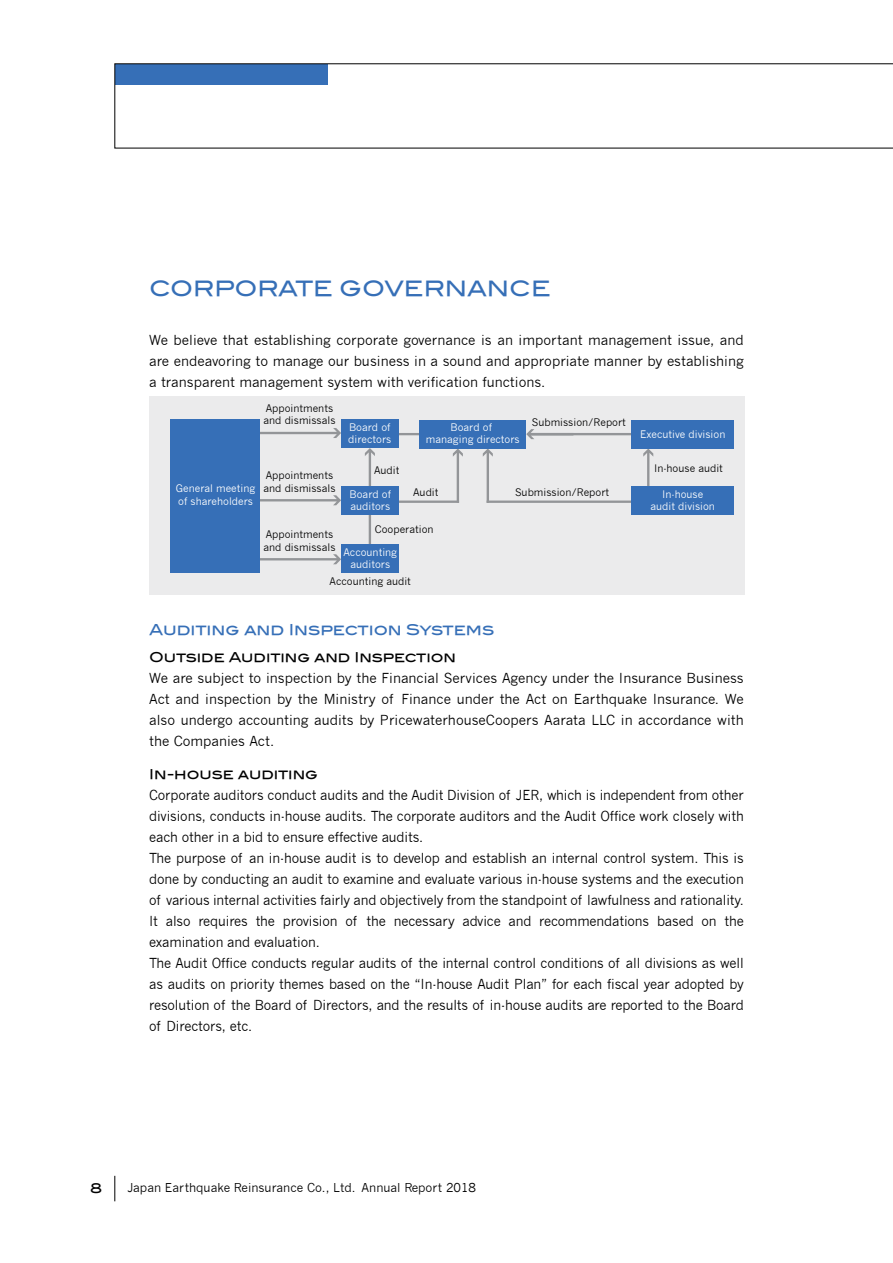
<style>
.page{position:relative;width:893px;height:1263px;background:#fff}
.page>*{position:absolute;margin:0;border:0;box-sizing:border-box;transform-origin:0 0}
.t1{font:21px "Blair Md ITCTT Medium";color:#366fb7}
.t2{font:15px "Blair Md ITCTT Medium";color:#366fb7}
.t3{font:13.5px/21px "News Gothic";letter-spacing:-.01em;color:#000;text-align:justify}
.t4{font:13.5px "Blair Md ITCTT Medium";color:#000}
.t5{font:12px "News Gothic";color:#000}
.t6{font:10.2px/12.1px "News Gothic";color:#000}
.t7{font:10.2px/12.1px "News Gothic";color:#fff}
</style>
<div class="page">
<svg style="left:114px;top:1176px;width:1px;height:25px"></svg>
<svg style="left:114px;top:63px;width:779px;height:85px"></svg>
<div style="left:149px;top:396px;width:595px;height:198px;background:#ebebec"></div>
<svg style="left:260px;top:428px;width:81px;height:10px"></svg>
<svg style="left:526px;top:429px;width:105px;height:10px"></svg>
<svg style="left:453px;top:449px;width:10px;height:53px"></svg>
<svg style="left:483px;top:449px;width:10px;height:54px"></svg>
<svg style="left:643px;top:449px;width:10px;height:37px"></svg>
<svg style="left:260px;top:495px;width:81px;height:10px"></svg>
<svg style="left:260px;top:554px;width:81px;height:10px"></svg>
<svg style="left:365px;top:448px;width:10px;height:96px"></svg>
<hr style="left:397px;top:433px;width:50px;height:2px;background:#939598">
<hr style="left:390px;top:500px;width:69px;height:3px;background:#939598">
<hr style="left:487px;top:500px;width:154px;height:3px;background:#939598">
<div style="left:170px;top:419px;width:90px;height:153px;background:#366fb7"></div>
<div style="left:341px;top:419px;width:58px;height:29px;background:#366fb7"></div>
<div style="left:341px;top:544px;width:58px;height:29px;background:#366fb7"></div>
<div style="left:341px;top:486px;width:58px;height:29px;background:#366fb7"></div>
<div style="left:419px;top:420px;width:107px;height:29px;background:#366fb7"></div>
<div style="left:631px;top:420px;width:103px;height:29px;background:#366fb7"></div>
<div style="left:631px;top:486px;width:103px;height:29px;background:#366fb7"></div>
<h1 class="t1" style="left:149px;top:276px;width:403px">CORPORATE GOVERNANCE</h1>
<p class="t3" style="left:149px;top:329px;width:596px">We believe that establishing corporate governance is an important management issue, and are endeavoring to manage our business in a sound and appropriate manner by establishing a transparent management system with verification functions.</p>
<p class="t7" style="left:176px;top:483px;width:81px">General meeting of shareholders</p>
<p class="t6" style="left:263px;top:402px;width:74px">Appointments and dismissals</p>
<p class="t6" style="left:263px;top:470px;width:74px">Appointments and dismissals</p>
<p class="t6" style="left:263px;top:528px;width:74px">Appointments and dismissals</p>
<p class="t7" style="left:348px;top:421px;width:45px">Board of directors</p>
<p class="t6" style="left:374px;top:464px;width:27px">Audit</p>
<p class="t7" style="left:426px;top:421px;width:95px;text-align:center">Board of<br>managing directors</p>
<p class="t6" style="left:532px;top:416px;width:96px">Submission/Report</p>
<p class="t7" style="left:640px;top:428px;width:87px">Executive division</p>
<p class="t6" style="left:654px;top:462px;width:70px">In-house audit</p>
<p class="t6" style="left:515px;top:486px;width:96px">Submission/Report</p>
<p class="t6" style="left:413px;top:486px;width:27px">Audit</p>
<p class="t7" style="left:350px;top:488px;width:43px">Board of auditors</p>
<p class="t7" style="left:650px;top:488px;width:66px;text-align:center">In-house audit division</p>
<p class="t6" style="left:375px;top:523px;width:60px">Cooperation</p>
<p class="t7" style="left:343px;top:546px;width:55px;text-align:center">Accounting auditors</p>
<p class="t6" style="left:330px;top:575px;width:83px">Accounting audit</p>
<p class="t2" style="left:149px;top:620px;width:347px">Auditing and Inspection Systems</p>
<p class="t4" style="left:149px;top:649px;width:308px">Outside Auditing and Inspection</p>
<p class="t3" style="left:149px;top:668px;width:596px">We are subject to inspection by the Financial Services Agency under the Insurance Business Act and inspection by the Ministry of Finance under the Act on Earthquake Insurance. We also undergo accounting audits by PricewaterhouseCoopers Aarata LLC in accordance with the Companies Act.</p>
<p class="t4" style="left:149px;top:766px;width:170px">In-house auditing</p>
<p class="t3" style="left:149px;top:785px;width:596px;text-align:left">Corporate auditors conduct audits and the Audit Division of JER, which is independent from other divisions, conducts in-house audits. The corporate auditors and the Audit Office work closely with each other in a bid to ensure effective audits.<br>The purpose of an in-house audit is to develop and establish an internal control system. This is done by conducting an audit to examine and evaluate various in-house systems and the execution of various internal activities fairly and objectively from the standpoint of lawfulness and rationality.<br>It also requires the provision of the necessary advice and recommendations based on the examination and evaluation.<br>The Audit Office conducts regular audits of the internal control conditions of all divisions as well as audits on priority themes based on the “In-house Audit Plan” for each fiscal year adopted by resolution of the Board of Directors, and the results of in-house audits are reported to the Board of Directors, etc.</p>
<p class="t4" style="left:90px;top:1180px;width:14px">8</p>
<p class="t5" style="left:128px;top:1181px;width:350px">Japan Earthquake Reinsurance Co., Ltd. Annual Report 2018</p>
</div>
